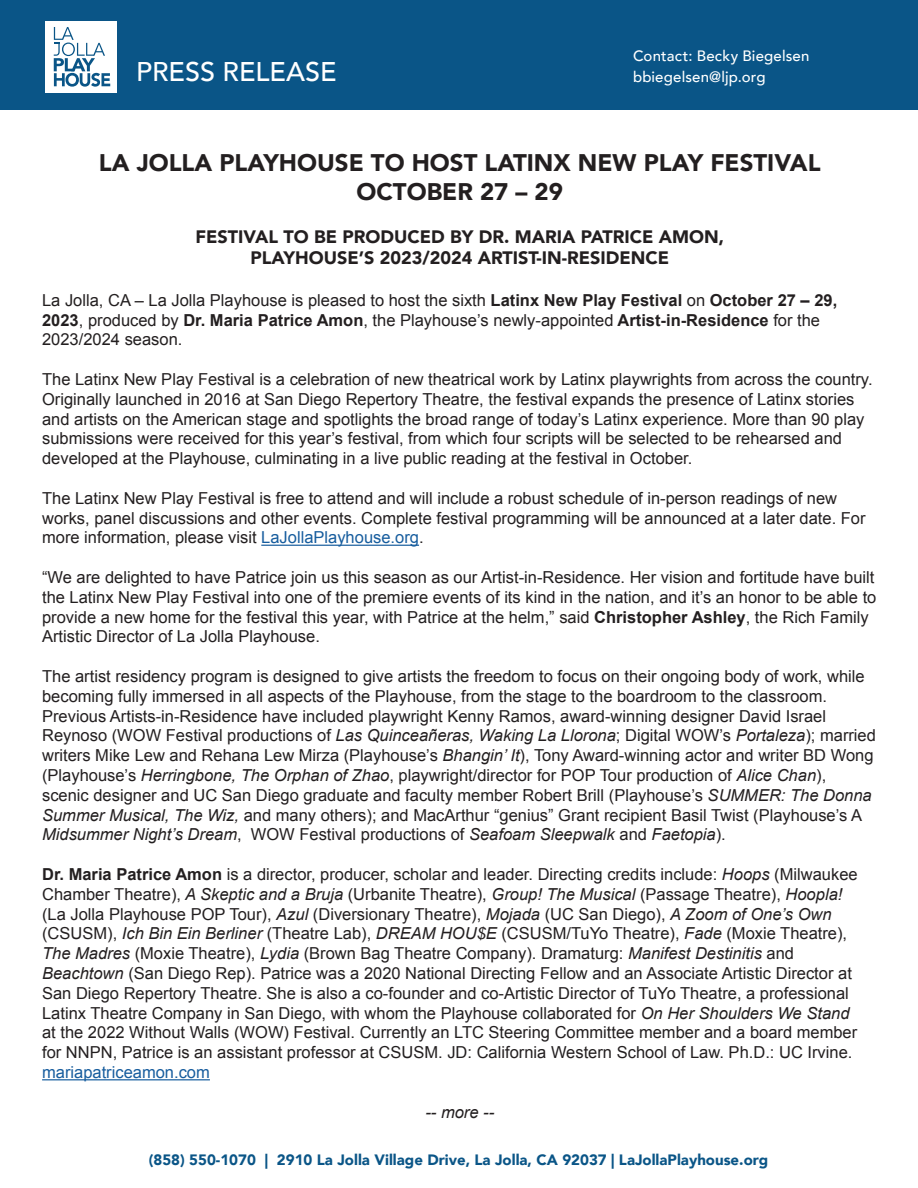
<style>
.page{position:relative;width:918px;height:1188px;background:#fff}
.page>*{position:absolute;margin:0;border:0;box-sizing:border-box;transform-origin:0 0}
.t1{font:500 27px "Avenir";color:#fff}
.t2{font:900 24px "Avenir";color:#231f20}
.t3{font:900 18px "Avenir";color:#231f20}
.t4{font:16.5px/19.8px "Arial";color:#231f20}
.t5{font:italic 16.5px "Arial";color:#231f20}
.t6{font:900 15px "Avenir";color:#0a5587}
.t7{font:500 15px "Avenir";letter-spacing:.01em;color:#fff}
.s1{font-weight:700}
.s2{color:#175d9e}
.s3{font-style:italic}
</style>
<div class="page">
<div style="left:0;top:0;width:918px;height:109px;background:#0a5587"></div>
<div style="left:45px;top:21px;width:72px;height:72px;background:#fff"></div>
<svg style="left:54px;top:27px;width:56px;height:60px"></svg>
<hr style="left:261px;top:545px;width:158px;height:1px;background:#175d9e">
<hr style="left:42px;top:1079px;width:168px;height:1px;background:#175d9e">
<h1 class="t1" style="left:136px;top:48px;width:202px">PRESS RELEASE</h1>
<p class="t7" style="left:633px;top:42px;width:178px">Contact: Becky Biegelsen</p>
<p class="t7" style="left:633px;top:63px;width:134px">bbiegelsen@ljp.org</p>
<p class="t2" style="left:99px;top:142px;width:723px">LA JOLLA PLAYHOUSE TO HOST LATINX NEW PLAY FESTIVAL</p>
<p class="t2" style="left:357px;top:171px;width:208px">OCTOBER 27 – 29</p>
<p class="t3" style="left:196px;top:221px;width:530px">FESTIVAL TO BE PRODUCED BY DR. MARIA PATRICE AMON,</p>
<p class="t3" style="left:251px;top:243px;width:420px">PLAYHOUSE’S 2023/2024 ARTIST-IN-RESIDENCE</p>
<p class="t4" style="left:42px;top:290px;width:797px">La Jolla, CA – La Jolla Playhouse is pleased to host the sixth <span class="s1">Latinx New Play Festival</span> on <span class="s1">October 27 – 29,<br>2023</span>, produced by <span class="s1">Dr. Maria Patrice Amon</span>, the Playhouse’s newly-appointed <span class="s1">Artist-in-Residence</span> for the<br>2023/2024 season.</p>
<p class="t4" style="left:42px;top:370px;width:832px">The Latinx New Play Festival is a celebration of new theatrical work by Latinx playwrights from across the country.<br>Originally launched in 2016 at San Diego Repertory Theatre, the festival expands the presence of Latinx stories and artists on the American stage and spotlights the broad range of today’s Latinx experience. More than 90 play submissions were received for this year’s festival, from which four scripts will be selected to be rehearsed and developed at the Playhouse, culminating in a live public reading at the festival in October.</p>
<p class="t4" style="left:42px;top:488px;width:825px">The Latinx New Play Festival is free to attend and will include a robust schedule of in-person readings of new works, panel discussions and other events. Complete festival programming will be announced at a later date. For more information, please visit <span class="s2">LaJollaPlayhouse.org</span>.</p>
<p class="t4" style="left:42px;top:568px;width:836px">“We are delighted to have Patrice join us this season as our Artist-in-Residence. Her vision and fortitude have built the Latinx New Play Festival into one of the premiere events of its kind in the nation, and it’s an honor to be able to provide a new home for the festival this year, with Patrice at the helm,” said <span class="s1">Christopher Ashley</span>, the Rich Family Artistic Director of La Jolla Playhouse.</p>
<p class="t4" style="left:42px;top:667px;width:835px">The artist residency program is designed to give artists the freedom to focus on their ongoing body of work, while becoming fully immersed in all aspects of the Playhouse, from the stage to the boardroom to the classroom.<br>Previous Artists-in-Residence have included playwright Kenny Ramos, award-winning designer David Israel Reynoso (WOW Festival productions of <span class="s3">Las Quinceañeras, Waking La Llorona</span>; Digital WOW’s <span class="s3">Portaleza</span>); married writers Mike Lew and Rehana Lew Mirza (Playhouse’s <span class="s3">Bhangin’ It</span>), Tony Award-winning actor and writer BD Wong (Playhouse’s <span class="s3">Herringbone, The Orphan of Zhao</span>, playwright/director for POP Tour production of <span class="s3">Alice Chan</span>), scenic designer and UC San Diego graduate and faculty member Robert Brill (Playhouse’s <span class="s3">SUMMER: The Donna Summer Musical, The Wiz,</span> and many others); and MacArthur “genius” Grant recipient Basil Twist (Playhouse’s A <span class="s3">Midsummer Night’s Dream</span>, WOW Festival productions of <span class="s3">Seafoam Sleepwalk</span> and <span class="s3">Faetopia</span>).</p>
<p class="t4" style="left:42px;top:865px;width:817px"><span class="s1">Dr. Maria Patrice Amon</span> is a director, producer, scholar and leader. Directing credits include: <span class="s3">Hoops</span> (Milwaukee Chamber Theatre), <span class="s3">A Skeptic and a Bruja</span> (Urbanite Theatre), <span class="s3">Group! The Musical</span> (Passage Theatre), <span class="s3">Hoopla! </span>(La Jolla Playhouse POP Tour), <span class="s3">Azul</span> (Diversionary Theatre), <span class="s3">Mojada</span> (UC San Diego), <span class="s3">A Zoom of One’s Own </span>(CSUSM), <span class="s3">Ich Bin Ein Berliner</span> (Theatre Lab), <span class="s3">DREAM HOU$E</span> (CSUSM/TuYo Theatre), <span class="s3">Fade</span> (Moxie Theatre), <span class="s3">The Madres</span> (Moxie Theatre), <span class="s3">Lydia</span> (Brown Bag Theatre Company). Dramaturg: <span class="s3">Manifest Destinitis</span> and <span class="s3">Beachtown</span> (San Diego Rep). Patrice was a 2020 National Directing Fellow and an Associate Artistic Director at San Diego Repertory Theatre. She is also a co-founder and co-Artistic Director of TuYo Theatre, a professional Latinx Theatre Company in San Diego, with whom the Playhouse collaborated for <span class="s3">On Her Shoulders We Stand </span>at the 2022 Without Walls (WOW) Festival. Currently an LTC Steering Committee member and a board member for NNPN, Patrice is an assistant professor at CSUSM. JD: California Western School of Law. Ph.D.: UC Irvine. <span class="s2">mariapatriceamon.com</span></p>
<p class="t5" style="left:425px;top:1101px;width:70px">-- more --</p>
<p class="t6" style="left:149px;top:1147px;width:621px">(858) 550-1070 | 2910 La Jolla Village Drive, La Jolla, CA 92037 | LaJollaPlayhouse.org</p>
</div>
